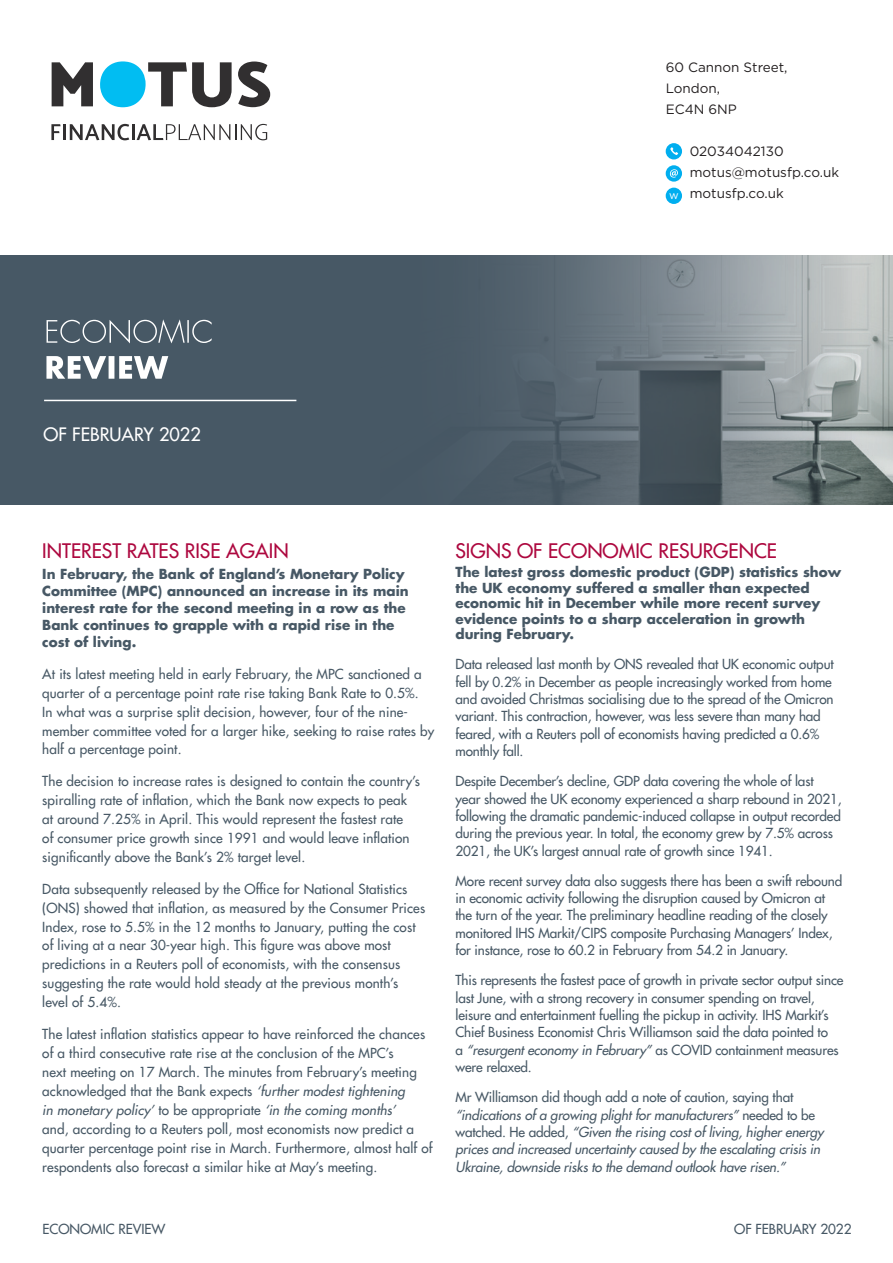
<style>
.page{position:relative;width:893px;height:1263px;background:#fff}
.page>*{position:absolute;margin:0;border:0;box-sizing:border-box;transform-origin:0 0}
.t1{font:19.5px "Futura LT";color:#ad083f}
.t2{font:18px "Futura LT";color:#fff}
.t3{font:13.5px/18.9px "Futura LT";letter-spacing:.01em;color:#475865}
.t4{font:13.5px/17.4px "Futura LT";letter-spacing:-.01em;color:#475865}
.t5{font:700 13.5px/17px "Futura LT";color:#475865}
.t6{font:italic 13.5px/17.4px "Futura LT";letter-spacing:-.01em;color:#475865}
.t7{font:13.5px/21px "Gotham";color:#231f20}
.s1{font-size:11.1px;color:#fff}
.s2{font-style:italic}
.s3{font-style:normal}
</style>
<div class="page">
<div style="left:0;top:255px;width:379px;height:250px;background:#475865"></div>
<svg style="left:46px;top:356px;width:122px;height:23px"></svg>
<svg style="left:47px;top:319px;width:165px;height:24px"></svg>
<hr style="left:44px;top:400px;width:252px;height:1px;background:#fff">
<svg style="left:379px;top:255px;width:514px;height:250px;background:#6c787f"></svg>
<svg style="left:52px;top:62px;width:41px;height:44px"></svg>
<svg style="left:100px;top:61px;width:132px;height:46px"></svg>
<svg style="left:238px;top:62px;width:32px;height:45px"></svg>
<svg style="left:51px;top:124px;width:10px;height:16px"></svg>
<hr style="left:63px;top:124px;width:3px;height:16px;background:#312f30">
<svg style="left:70px;top:124px;width:197px;height:16px"></svg>
<div style="left:666px;top:188px;width:16px;height:16px;background:#00aeef;border-radius:50%"></div>
<div style="left:666px;top:165px;width:16px;height:17px;background:#00aeef;border-radius:50%"></div>
<svg style="left:670px;top:169px;width:8px;height:9px"></svg>
<div style="left:666px;top:143px;width:16px;height:16px;background:#00aeef;border-radius:50%"></div>
<svg style="left:670px;top:147px;width:8px;height:8px"></svg>
<p class="t7" style="left:666px;top:57px;width:123px">60 Cannon Street,<br>London,<br>EC4N 6NP</p>
<p class="t7" style="left:690px;top:141px;width:96px">02034042130</p>
<p class="t7" style="left:690px;top:162px;width:151px">motus@motusfp.co.uk</p>
<p class="t7" style="left:669px;top:183px;width:116px"><span class="s1">w</span> motusfp.co.uk</p>
<h2 class="t2" style="left:44px;top:422px;width:159px">OF FEBRUARY 2022</h2>
<h1 class="t1" style="left:42px;top:538px;width:248px">INTEREST RATES RISE AGAIN</h1>
<p class="t5" style="left:42px;top:565px;width:368px">In February, the Bank of England’s Monetary Policy Committee (MPC) announced an increase in its main interest rate for the second meeting in a row as the Bank continues to grapple with a rapid rise in the cost of living.</p>
<p class="t3" style="left:42px;top:664px;width:393px">At its latest meeting held in early February, the MPC sanctioned a quarter of a percentage point rate rise taking Bank Rate to 0.5%.<br>In what was a surprise split decision, however, four of the nine&shy;member committee voted for a larger hike, seeking to raise rates by half a percentage point.</p>
<p class="t3" style="left:42px;top:772px;width:379px">The decision to increase rates is designed to contain the country’s spiralling rate of inflation, which the Bank now expects to peak at around 7.25% in April. This would represent the fastest rate<br>of consumer price growth since 1991 and would leave inflation significantly above the Bank’s 2% target level.</p>
<p class="t3" style="left:42px;top:879px;width:384px">Data subsequently released by the Office for National Statistics (ONS) showed that inflation, as measured by the Consumer Prices Index, rose to 5.5% in the 12 months to January, putting the cost of living at a near 30-year high. This figure was above most predictions in a Reuters poll of economists, with the consensus suggesting the rate would hold steady at the previous month’s level of 5.4%.</p>
<p class="t3" style="left:42px;top:1024px;width:392px">The latest inflation statistics appear to have reinforced the chances of a third consecutive rate rise at the conclusion of the MPC’s<br>next meeting on 17 March. The minutes from February’s meeting acknowledged that the Bank expects <span class="s2">‘further modest tightening<br>in monetary policy’</span> to be appropriate <span class="s2">‘in the coming months’<br></span>and, according to a Reuters poll, most economists now predict a quarter percentage point rise in March. Furthermore, almost half of respondents also forecast a similar hike at May’s meeting.</p>
<h1 class="t1" style="left:455px;top:538px;width:323px">SIGNS OF ECONOMIC RESURGENCE</h1>
<p class="t5" style="left:455px;top:564px;width:387px;line-height:15.5px">The latest gross domestic product (GDP) statistics show the UK economy suffered a smaller than expected economic hit in December while more recent survey evidence points to a sharp acceleration in growth during February.</p>
<p class="t4" style="left:455px;top:655px;width:380px">Data released last month by ONS revealed that UK economic output fell by 0.2% in December as people increasingly worked from home and avoided Christmas socialising due to the spread of the Omicron variant. This contraction, however, was less severe than many had feared, with a Reuters poll of economists having predicted a 0.6% monthly fall.</p>
<p class="t4" style="left:455px;top:772px;width:388px">Despite December’s decline, GDP data covering the whole of last year showed the UK economy experienced a sharp rebound in 2021, following the dramatic pandemic-induced collapse in output recorded during the previous year. In total, the economy grew by 7.5% across 2021, the UK’s largest annual rate of growth since 1941.</p>
<p class="t4" style="left:455px;top:872px;width:388px">More recent survey data also suggests there has been a swift rebound in economic activity following the disruption caused by Omicron at the turn of the year. The preliminary headline reading of the closely monitored IHS Markit/CIPS composite Purchasing Managers’ Index, for instance, rose to 60.2 in February from 54.2 in January.</p>
<p class="t4" style="left:455px;top:971px;width:389px">This represents the fastest pace of growth in private sector output since last June, with a strong recovery in consumer spending on travel, leisure and entertainment fuelling the pickup in activity. IHS Markit’s Chief Business Economist Chris Williamson said the data pointed to<br>a <span class="s2">“resurgent economy in February”</span> as COVID containment measures were relaxed.</p>
<p class="t6" style="left:455px;top:1088px;width:370px"><span class="s3">Mr Williamson did though add a note of caution, saying that </span>“indications of a growing plight for manufacturers” <span class="s3">needed to be watched. He added,</span> “Given the rising cost of living, higher energy prices and increased uncertainty caused by the escalating crisis in Ukraine, downside risks to the demand outlook have risen.”</p>
<p class="t3" style="left:43px;top:1220px;width:124px">ECONOMIC REVIEW</p>
<p class="t3" style="left:734px;top:1220px;width:119px">OF FEBRUARY 2022</p>
</div>
